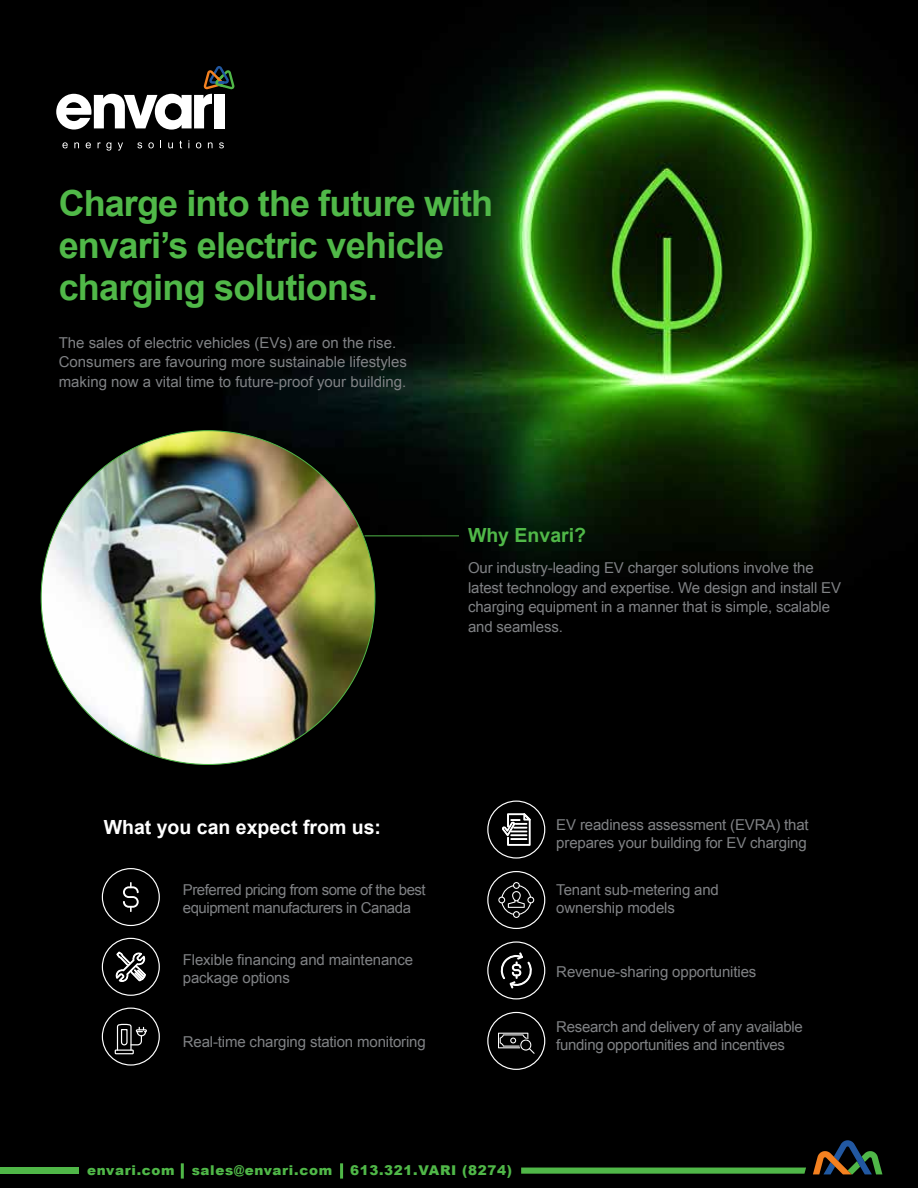
<style>
.page{position:relative;width:918px;height:1188px;background:#fff}
.page>*{position:absolute;margin:0;border:0;box-sizing:border-box;transform-origin:0 0}
.t1{font:700 36px/42px "Arial";letter-spacing:-.02em;color:#50b848}
.t2{font:700 19.5px "Arial";color:#fff}
.t3{font:700 19.5px "Arial";color:#50b848}
.t4{font:15px/19.5px "Arial";letter-spacing:-.01em;color:#808285}
.t5{font:15px/18px "Arial";letter-spacing:-.03em;color:#808285}
.t6{font:900 13.5px "Arial";letter-spacing:.05em;color:#50b848}
</style>
<div class="page">
<img style="left:0;top:0;width:918px;height:1188px">
<svg style="left:521px;top:321px;width:397px;height:867px;background:#071103"></svg>
<svg style="left:521px;top:1168px;width:285px;height:6px;background:#4bac43"></svg>
<svg style="left:813px;top:1140px;width:69px;height:34px;background:#313629"></svg>
<svg style="left:62px;top:142px;width:6px;height:6px"></svg>
<svg style="left:74px;top:142px;width:5px;height:6px"></svg>
<svg style="left:86px;top:142px;width:5px;height:6px"></svg>
<svg style="left:98px;top:142px;width:13px;height:9px"></svg>
<svg style="left:118px;top:143px;width:5px;height:8px"></svg>
<svg style="left:137px;top:142px;width:5px;height:6px"></svg>
<svg style="left:148px;top:142px;width:6px;height:6px"></svg>
<svg style="left:168px;top:143px;width:5px;height:5px"></svg>
<svg style="left:179px;top:141px;width:3px;height:7px"></svg>
<svg style="left:196px;top:142px;width:5px;height:6px"></svg>
<svg style="left:208px;top:142px;width:5px;height:6px"></svg>
<svg style="left:219px;top:142px;width:5px;height:6px"></svg>
<svg style="left:56px;top:66px;width:179px;height:64px"></svg>
<div style="left:487px;top:871px;width:58px;height:58px;border:1px solid #fff;border-radius:50%"></div>
<svg style="left:498px;top:882px;width:36px;height:36px"></svg>
<svg style="left:498px;top:1033px;width:37px;height:21px"></svg>
<div style="left:487px;top:1012px;width:58px;height:58px;border:1px solid #fff;border-radius:50%"></div>
<svg style="left:502px;top:813px;width:28px;height:33px"></svg>
<div style="left:487px;top:801px;width:58px;height:58px;border:1px solid #fff;border-radius:50%"></div>
<svg style="left:500px;top:953px;width:33px;height:35px"></svg>
<div style="left:487px;top:941px;width:58px;height:58px;border:1px solid #fff;border-radius:50%"></div>
<img style="left:41px;top:431px;width:334px;height:333px;border-radius:167px">
<svg style="left:116px;top:1023px;width:31px;height:28px"></svg>
<div style="left:115px;top:1050px;width:19px;height:4px;border:1px solid #fff"></div>
<div style="left:102px;top:1008px;width:58px;height:58px;border:1px solid #fff;border-radius:50%"></div>
<svg style="left:123px;top:882px;width:16px;height:30px"></svg>
<div style="left:102px;top:868px;width:58px;height:58px;border:1px solid #fff;border-radius:50%"></div>
<svg style="left:116px;top:952px;width:30px;height:30px"></svg>
<div style="left:102px;top:938px;width:58px;height:58px;border:1px solid #fff;border-radius:50%"></div>
<hr style="left:364px;top:535px;width:95px;height:1px;background:#50b848">
<svg style="left:0;top:314px;width:79px;height:874px;background:#131413"></svg>
<div style="left:0;top:1168px;width:79px;height:6px;background:#50b748"></div>
<hr style="left:340px;top:1163px;width:3px;height:16px;background:#50b848">
<hr style="left:181px;top:1163px;width:3px;height:16px;background:#50b848">
<h1 class="t1" style="left:59px;top:184px;width:436px">Charge into the future with envari’s electric vehicle charging solutions.</h1>
<p class="t4" style="left:59px;top:333px;width:350px">The sales of electric vehicles (EVs) are on the rise.<br>Consumers are favouring more sustainable lifestyles making now a vital time to future-proof your building.</p>
<h2 class="t3" style="left:468px;top:522px;width:120px">Why Envari?</h2>
<p class="t4" style="left:468px;top:559px;width:375px">Our industry-leading EV charger solutions involve the latest technology and expertise. We design and install EV charging equipment in a manner that is simple, scalable and seamless.</p>
<h2 class="t2" style="left:104px;top:814px;width:279px">What you can expect from us:</h2>
<p class="t5" style="left:183px;top:881px;width:245px">Preferred pricing from some of the best equipment manufacturers in Canada</p>
<p class="t4" style="left:183px;top:951px;width:232px;line-height:18px">Flexible financing and maintenance package options</p>
<p class="t4" style="left:183px;top:1032px;width:245px">Real-time charging station monitoring</p>
<p class="t4" style="left:556px;top:816px;width:254px;line-height:18px">EV readiness assessment (EVRA) that prepares your building for EV charging</p>
<p class="t4" style="left:556px;top:881px;width:164px;line-height:18px">Tenant sub-metering and ownership models</p>
<p class="t4" style="left:556px;top:962px;width:202px">Revenue-sharing opportunities</p>
<p class="t4" style="left:556px;top:1018px;width:248px;line-height:18px">Research and delivery of any available funding opportunities and incentives</p>
<p class="t6" style="left:87px;top:1161px;width:89px">envari.com</p>
<p class="t6" style="left:192px;top:1161px;width:142px">sales@envari.com</p>
<p class="t6" style="left:350px;top:1161px;width:164px">613.321.VARI (8274)</p>
</div>
